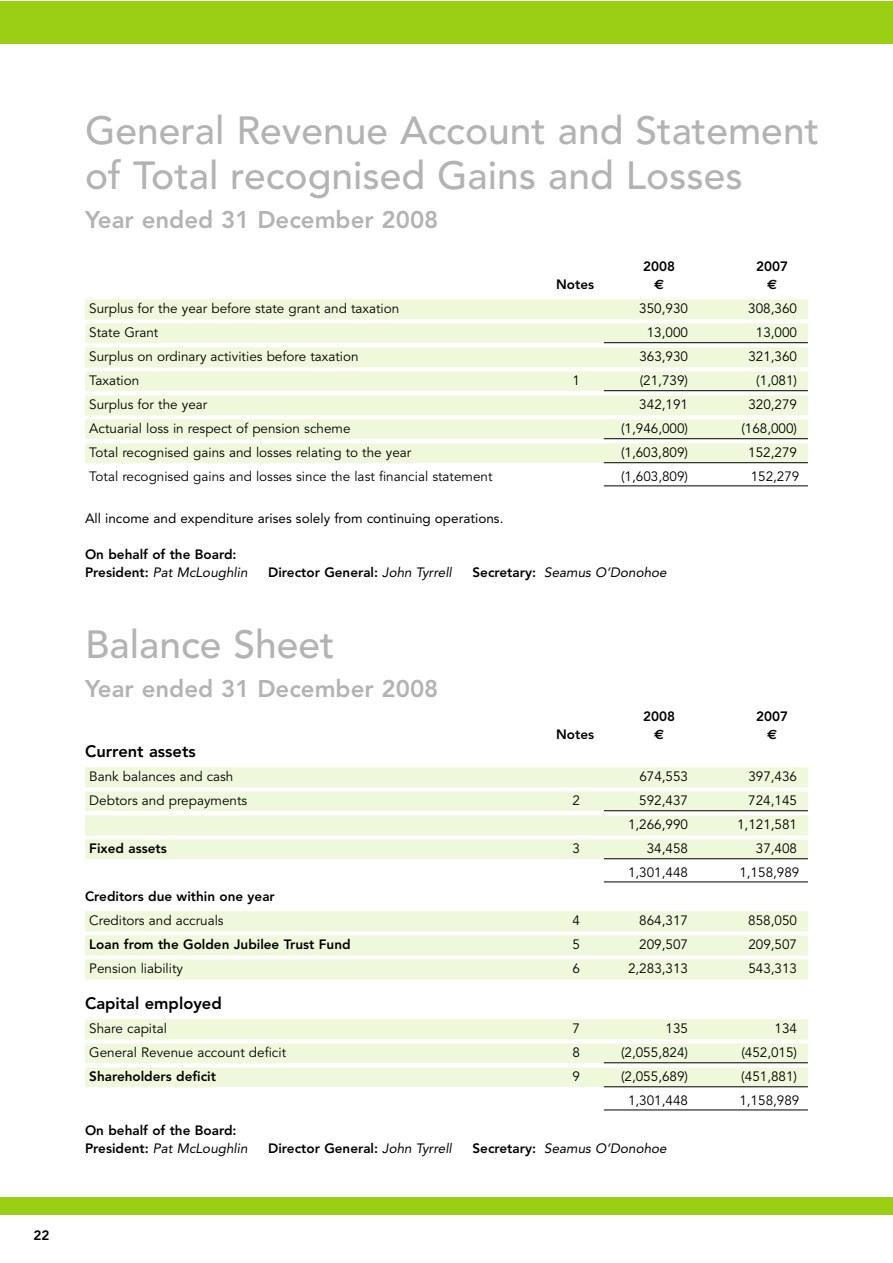
<style>
.page{position:relative;width:893px;height:1263px;background:#fff}
.page>*{position:absolute;margin:0;border:0;box-sizing:border-box;transform-origin:0 0}
.t1{font:500 39px/45px "Avenir";color:#b3b3b3}
.t2{font:800 24px "Avenir";color:#b3b3b3}
.t3{font:800 16.5px "Avenir";color:#000}
.t4{font:13.5px "Avenir";color:#000}
.t5{font:800 13.5px/18px "Avenir";color:#000}
.t6{font:13.5px "Avenir";color:#000}
.t7{font:700 13.5px "Euro Sans";color:#000}
.s1{font-weight:400}
.s2{font-weight:800}
</style>
<div class="page">
<div style="left:0;top:1px;width:893px;height:43px;background:#9acf16"></div>
<div style="left:85px;top:299px;width:723px;height:12px;background:#f0f8dc"></div>
<div style="left:85px;top:307px;width:723px;height:12px;background:#f0f8dc"></div>
<div style="left:85px;top:323px;width:723px;height:20px;background:#f0f8dc"></div>
<hr style="left:604px;top:342px;width:204px;height:1px;background:#000">
<div style="left:85px;top:347px;width:723px;height:12px;background:#f0f8dc"></div>
<div style="left:85px;top:355px;width:723px;height:12px;background:#f0f8dc"></div>
<div style="left:85px;top:371px;width:723px;height:20px;background:#f0f8dc"></div>
<hr style="left:604px;top:390px;width:204px;height:1px;background:#000">
<div style="left:85px;top:395px;width:723px;height:12px;background:#f0f8dc"></div>
<div style="left:85px;top:403px;width:723px;height:12px;background:#f0f8dc"></div>
<div style="left:85px;top:419px;width:723px;height:20px;background:#f0f8dc"></div>
<hr style="left:604px;top:438px;width:204px;height:1px;background:#000">
<div style="left:85px;top:443px;width:723px;height:20px;background:#f0f8dc"></div>
<hr style="left:604px;top:462px;width:204px;height:1px;background:#000">
<hr style="left:604px;top:486px;width:204px;height:1px;background:#000">
<div style="left:85px;top:767px;width:723px;height:12px;background:#f0f8dc"></div>
<div style="left:85px;top:775px;width:723px;height:12px;background:#f0f8dc"></div>
<div style="left:85px;top:791px;width:723px;height:20px;background:#f0f8dc"></div>
<hr style="left:604px;top:810px;width:204px;height:1px;background:#000">
<div style="left:85px;top:815px;width:723px;height:12px;background:#f0f8dc"></div>
<div style="left:85px;top:823px;width:723px;height:12px;background:#f0f8dc"></div>
<div style="left:85px;top:839px;width:723px;height:20px;background:#f0f8dc"></div>
<hr style="left:604px;top:858px;width:204px;height:1px;background:#000">
<hr style="left:604px;top:882px;width:204px;height:1px;background:#000">
<div style="left:85px;top:911px;width:723px;height:12px;background:#f0f8dc"></div>
<div style="left:85px;top:919px;width:723px;height:12px;background:#f0f8dc"></div>
<div style="left:85px;top:935px;width:723px;height:12px;background:#f0f8dc"></div>
<div style="left:85px;top:943px;width:723px;height:12px;background:#f0f8dc"></div>
<div style="left:85px;top:959px;width:723px;height:12px;background:#f0f8dc"></div>
<div style="left:85px;top:967px;width:723px;height:12px;background:#f0f8dc"></div>
<div style="left:85px;top:1019px;width:723px;height:12px;background:#f0f8dc"></div>
<div style="left:85px;top:1027px;width:723px;height:12px;background:#f0f8dc"></div>
<div style="left:85px;top:1043px;width:723px;height:20px;background:#f0f8dc"></div>
<hr style="left:604px;top:1062px;width:204px;height:1px;background:#000">
<div style="left:85px;top:1067px;width:723px;height:20px;background:#f0f8dc"></div>
<hr style="left:604px;top:1086px;width:204px;height:1px;background:#000">
<hr style="left:604px;top:1110px;width:204px;height:1px;background:#000">
<div style="left:0;top:1197px;width:893px;height:18px;background:#9acf16"></div>
<p class="t5" style="left:34px;top:1227px;width:17px">22</p>
<h1 class="t1" style="left:85px;top:112px;width:736px">General Revenue Account and Statement of Total recognised Gains and Losses</h1>
<h2 class="t2" style="left:85px;top:210px;width:355px">Year ended 31 December 2008</h2>
<p class="t5" style="left:643px;top:259px;width:33px">2008</p>
<p class="t5" style="left:756px;top:259px;width:33px">2007</p>
<p class="t5" style="left:556px;top:277px;width:39px">Notes</p>
<p class="t7" style="left:654px;top:277px;width:12px">€</p>
<p class="t7" style="left:767px;top:277px;width:12px">€</p>
<p class="t4" style="left:89px;top:303px;width:312px">Surplus for the year before state grant and taxation</p>
<p class="t4" style="left:639px;top:303px;width:50px">350,930</p>
<p class="t4" style="left:748px;top:303px;width:50px">308,360</p>
<p class="t4" style="left:89px;top:327px;width:71px">State Grant</p>
<p class="t4" style="left:647px;top:327px;width:43px">13,000</p>
<p class="t4" style="left:756px;top:327px;width:43px">13,000</p>
<p class="t4" style="left:89px;top:351px;width:271px">Surplus on ordinary activities before taxation</p>
<p class="t4" style="left:639px;top:351px;width:50px">363,930</p>
<p class="t4" style="left:748px;top:351px;width:50px">321,360</p>
<p class="t4" style="left:89px;top:375px;width:51px">Taxation</p>
<p class="t4" style="left:573px;top:375px;width:9px">1</p>
<p class="t4" style="left:640px;top:375px;width:50px">(21,739)</p>
<p class="t4" style="left:756px;top:375px;width:42px">(1,081)</p>
<p class="t4" style="left:89px;top:399px;width:120px">Surplus for the year</p>
<p class="t4" style="left:639px;top:399px;width:50px">342,191</p>
<p class="t4" style="left:748px;top:399px;width:50px">320,279</p>
<p class="t4" style="left:89px;top:423px;width:263px">Actuarial loss in respect of pension scheme</p>
<p class="t4" style="left:621px;top:423px;width:69px">(1,946,000)</p>
<p class="t4" style="left:741px;top:423px;width:57px">(168,000)</p>
<p class="t4" style="left:89px;top:447px;width:324px">Total recognised gains and losses relating to the year</p>
<p class="t4" style="left:621px;top:447px;width:69px">(1,603,809)</p>
<p class="t4" style="left:748px;top:447px;width:50px">152,279</p>
<p class="t4" style="left:89px;top:471px;width:405px">Total recognised gains and losses since the last financial statement</p>
<p class="t4" style="left:621px;top:471px;width:69px">(1,603,809)</p>
<p class="t4" style="left:751px;top:471px;width:50px">152,279</p>
<p class="t6" style="left:85px;top:513px;width:420px">All income and expenditure arises solely from continuing operations.</p>
<p class="t5" style="left:85px;top:547px;width:166px">On behalf of the Board:<br>President: <span class="s1">Pat McLoughlin</span></p>
<p class="t5" style="left:268px;top:565px;width:187px">Director General: <span class="s1">John Tyrrell</span></p>
<p class="t6" style="left:472px;top:567px;width:198px"><span class="s2">Secretary:</span> Seamus O’Donohoe</p>
<h1 class="t1" style="left:85px;top:627px;width:251px">Balance Sheet</h1>
<h2 class="t2" style="left:85px;top:679px;width:355px">Year ended 31 December 2008</h2>
<p class="t5" style="left:643px;top:709px;width:33px">2008</p>
<p class="t5" style="left:756px;top:709px;width:33px">2007</p>
<p class="t5" style="left:556px;top:727px;width:39px">Notes</p>
<p class="t7" style="left:654px;top:727px;width:12px">€</p>
<p class="t7" style="left:767px;top:727px;width:12px">€</p>
<p class="t3" style="left:85px;top:745px;width:112px">Current assets</p>
<p class="t4" style="left:89px;top:771px;width:146px">Bank balances and cash</p>
<p class="t4" style="left:639px;top:771px;width:50px">674,553</p>
<p class="t4" style="left:748px;top:771px;width:50px">397,436</p>
<p class="t4" style="left:89px;top:795px;width:159px">Debtors and prepayments</p>
<p class="t4" style="left:573px;top:795px;width:9px">2</p>
<p class="t4" style="left:639px;top:795px;width:50px">592,437</p>
<p class="t4" style="left:748px;top:795px;width:50px">724,145</p>
<p class="t4" style="left:628px;top:819px;width:62px">1,266,990</p>
<p class="t4" style="left:737px;top:819px;width:62px">1,121,581</p>
<p class="t5" style="left:89px;top:841px;width:79px">Fixed assets</p>
<p class="t4" style="left:573px;top:843px;width:9px">3</p>
<p class="t4" style="left:647px;top:843px;width:43px">34,458</p>
<p class="t4" style="left:756px;top:843px;width:43px">37,408</p>
<p class="t4" style="left:628px;top:867px;width:62px">1,301,448</p>
<p class="t4" style="left:739px;top:867px;width:62px">1,158,989</p>
<p class="t5" style="left:85px;top:889px;width:191px">Creditors due within one year</p>
<p class="t4" style="left:89px;top:915px;width:136px">Creditors and accruals</p>
<p class="t4" style="left:573px;top:915px;width:9px">4</p>
<p class="t4" style="left:639px;top:915px;width:50px">864,317</p>
<p class="t4" style="left:748px;top:915px;width:50px">858,050</p>
<p class="t5" style="left:89px;top:937px;width:263px">Loan from the Golden Jubilee Trust Fund</p>
<p class="t4" style="left:573px;top:939px;width:9px">5</p>
<p class="t4" style="left:639px;top:939px;width:50px">209,507</p>
<p class="t4" style="left:748px;top:939px;width:50px">209,507</p>
<p class="t4" style="left:89px;top:963px;width:95px">Pension liability</p>
<p class="t4" style="left:573px;top:963px;width:9px">6</p>
<p class="t4" style="left:628px;top:963px;width:62px">2,283,313</p>
<p class="t4" style="left:748px;top:963px;width:50px">543,313</p>
<p class="t3" style="left:85px;top:997px;width:138px">Capital employed</p>
<p class="t4" style="left:89px;top:1023px;width:79px">Share capital</p>
<p class="t4" style="left:573px;top:1023px;width:9px">7</p>
<p class="t4" style="left:666px;top:1023px;width:24px">135</p>
<p class="t4" style="left:775px;top:1023px;width:24px">134</p>
<p class="t4" style="left:89px;top:1047px;width:198px">General Revenue account deficit</p>
<p class="t4" style="left:573px;top:1047px;width:9px">8</p>
<p class="t4" style="left:621px;top:1047px;width:69px">(2,055,824)</p>
<p class="t4" style="left:741px;top:1047px;width:57px">(452,015)</p>
<p class="t5" style="left:89px;top:1069px;width:128px">Shareholders deficit</p>
<p class="t4" style="left:573px;top:1071px;width:9px">9</p>
<p class="t4" style="left:621px;top:1071px;width:69px">(2,055,689)</p>
<p class="t4" style="left:741px;top:1071px;width:57px">(451,881)</p>
<p class="t4" style="left:628px;top:1095px;width:62px">1,301,448</p>
<p class="t4" style="left:739px;top:1095px;width:62px">1,158,989</p>
<p class="t5" style="left:85px;top:1123px;width:166px">On behalf of the Board:<br>President: <span class="s1">Pat McLoughlin</span></p>
<p class="t5" style="left:268px;top:1141px;width:187px">Director General: <span class="s1">John Tyrrell</span></p>
<p class="t6" style="left:472px;top:1143px;width:198px"><span class="s2">Secretary:</span> Seamus O’Donohoe</p>
</div>
